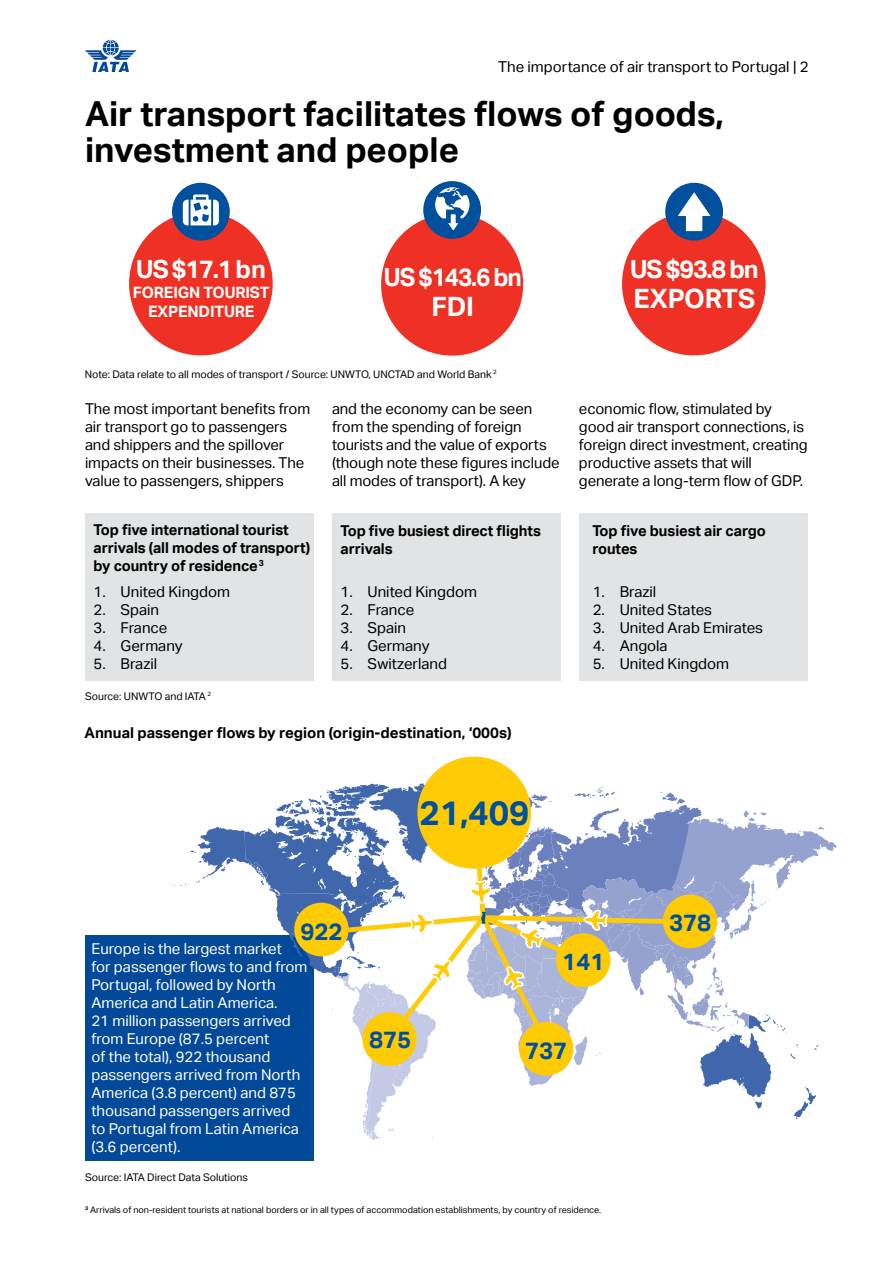
<style>
.page{position:relative;width:893px;height:1263px;background:#fff}
.page>*{position:absolute;margin:0;border:0;box-sizing:border-box;transform-origin:0 0}
.t1{font:700 34.5px/36px "Aktiv Grotesk";color:#000}
.t2{font:700 34.05px "Aktiv Grotesk";color:#00509e}
.t3{font:700 26.7px "Aktiv Grotesk";letter-spacing:-.01em;color:#fff}
.t4{font:700 25.05px "Aktiv Grotesk";letter-spacing:-.05em;color:#fff}
.t5{font:700 23.7px "Aktiv Grotesk";letter-spacing:-.005em;color:#00509e}
.t6{font:700 15.75px/18.8px "Aktiv Grotesk";letter-spacing:-.01em;color:#fff;text-align:center}
.t7{font:15px/18px "Aktiv Grotesk";letter-spacing:-.005em;color:#000}
.t8{font:15px/18px "Aktiv Grotesk";color:#fff}
.t9{font:700 15px/18px "Aktiv Grotesk";letter-spacing:-.005em;color:#000}
.t10{font:10.5px "Aktiv Grotesk";color:#000}
.t11{font:9px "Aktiv Grotesk";color:#000}
</style>
<div class="page">
<svg style="left:85px;top:40px;width:51px;height:32px"></svg>
<div style="left:381px;top:214px;width:142px;height:142px;background:#ee3124;border-radius:50%"></div>
<div style="left:423px;top:181px;width:58px;height:58px;background:#00509e;border-radius:50%"></div>
<svg style="left:435px;top:187px;width:37px;height:52px"></svg>
<div style="left:622px;top:212px;width:144px;height:143px;background:#ee3124;border-radius:50%"></div>
<div style="left:665px;top:183px;width:58px;height:58px;background:#00509e;border-radius:50%"></div>
<svg style="left:678px;top:192px;width:33px;height:39px"></svg>
<div style="left:129px;top:212px;width:144px;height:143px;background:#ee3124;border-radius:50%"></div>
<div style="left:172px;top:183px;width:58px;height:58px;background:#00509e;border-radius:50%"></div>
<svg style="left:183px;top:194px;width:36px;height:31px"></svg>
<div style="left:85px;top:936px;width:229px;height:225px;background:#03499a"></div>
<div style="left:332px;top:513px;width:229px;height:168px;background:#e2e3e4"></div>
<div style="left:85px;top:513px;width:229px;height:168px;background:#e2e3e4"></div>
<div style="left:579px;top:513px;width:229px;height:168px;background:#e2e3e4"></div>
<div style="left:417px;top:756px;width:114px;height:113px;background:#ffcb05;border-radius:50%"></div>
<svg style="left:171px;top:781px;width:666px;height:359px"></svg>
<p class="t7" style="left:498px;top:58px;width:312px">The importance of air transport to Portugal | 2</p>
<h1 class="t1" style="left:85px;top:96px;width:640px">Air transport facilitates flows of goods, investment and people</h1>
<h3 class="t4" style="left:136px;top:254px;width:131px">US $17.1 bn</h3>
<p class="t6" style="left:133px;top:283px;width:138px">FOREIGN TOURIST<br>EXPENDITURE</p>
<h3 class="t4" style="left:384px;top:263px;width:139px">US $143.6 bn</h3>
<h3 class="t3" style="left:432px;top:291px;width:44px">FDI</h3>
<h3 class="t4" style="left:630px;top:254px;width:130px">US $93.8 bn</h3>
<h3 class="t3" style="left:633px;top:283px;width:123px">EXPORTS</h3>
<p class="t10" style="left:85px;top:368px;width:413px">Note: Data relate to all modes of transport / Source: UNWTO, UNCTAD and World Bank <sup>2</sup></p>
<p class="t7" style="left:85px;top:400px;width:227px">The most important benefits from air transport go to passengers and shippers and the spillover impacts on their businesses. The value to passengers, shippers</p>
<p class="t7" style="left:332px;top:400px;width:229px">and the economy can be seen from the spending of foreign tourists and the value of exports (though note these figures include all modes of transport). A key</p>
<p class="t7" style="left:579px;top:400px;width:230px">economic flow, stimulated by good air transport connections, is foreign direct investment, creating productive assets that will generate a long-term flow of GDP.</p>
<p class="t9" style="left:94px;top:521px;width:218px">Top five international tourist arrivals (all modes of transport) by country of residence<sup>3</sup></p>
<p class="t9" style="left:592px;top:522px;width:175px">Top five busiest air cargo routes</p>
<p class="t9" style="left:340px;top:522px;width:202px">Top five busiest direct flights arrivals</p>
<p class="t7" style="left:94px;top:583px;width:138px">1. United Kingdom</p>
<p class="t7" style="left:94px;top:601px;width:67px">2. Spain</p>
<p class="t7" style="left:94px;top:619px;width:75px">3. France</p>
<p class="t7" style="left:94px;top:637px;width:91px">4. Germany</p>
<p class="t7" style="left:94px;top:655px;width:65px">5. Brazil</p>
<p class="t10" style="left:85px;top:690px;width:128px">Source: UNWTO and IATA <sup>2</sup></p>
<p class="t7" style="left:340px;top:583px;width:138px">1. United Kingdom</p>
<p class="t7" style="left:340px;top:601px;width:75px">2. France</p>
<p class="t7" style="left:340px;top:619px;width:67px">3. Spain</p>
<p class="t7" style="left:340px;top:637px;width:91px">4. Germany</p>
<p class="t7" style="left:340px;top:655px;width:108px">5. Switzerland</p>
<p class="t9" style="left:85px;top:724px;width:428px">Annual passenger flows by region (origin-destination, ‘000s)</p>
<h2 class="t2" style="left:420px;top:793px;width:111px">21,409</h2>
<p class="t7" style="left:593px;top:583px;width:65px">1. Brazil</p>
<p class="t7" style="left:593px;top:601px;width:121px">2. United States</p>
<p class="t7" style="left:593px;top:619px;width:172px">3. United Arab Emirates</p>
<p class="t7" style="left:593px;top:637px;width:77px">4. Angola</p>
<p class="t7" style="left:593px;top:655px;width:138px">5. United Kingdom</p>
<h3 class="t5" style="left:300px;top:917px;width:44px">922</h3>
<h3 class="t5" style="left:669px;top:909px;width:44px">378</h3>
<h3 class="t5" style="left:562px;top:948px;width:44px">141</h3>
<p class="t8" style="left:91px;top:940px;width:217px">Europe is the largest market<br>for passenger flows to and from<br>Portugal, followed by North<br>America and Latin America.<br>21 million passengers arrived from Europe (87.5 percent<br>of the total), 922 thousand passengers arrived from North<br>America (3.8 percent) and 875 thousand passengers arrived to Portugal from Latin America (3.6 percent).</p>
<h3 class="t5" style="left:369px;top:1026px;width:44px">875</h3>
<h3 class="t5" style="left:525px;top:1037px;width:44px">737</h3>
<p class="t10" style="left:85px;top:1171px;width:165px">Source: IATA Direct Data Solutions</p>
<p class="t11" style="left:85px;top:1204px;width:517px"><sup>3</sup> Arrivals of non-resident tourists at national borders or in all types of accommodation establishments, by country of residence.</p>
</div>
